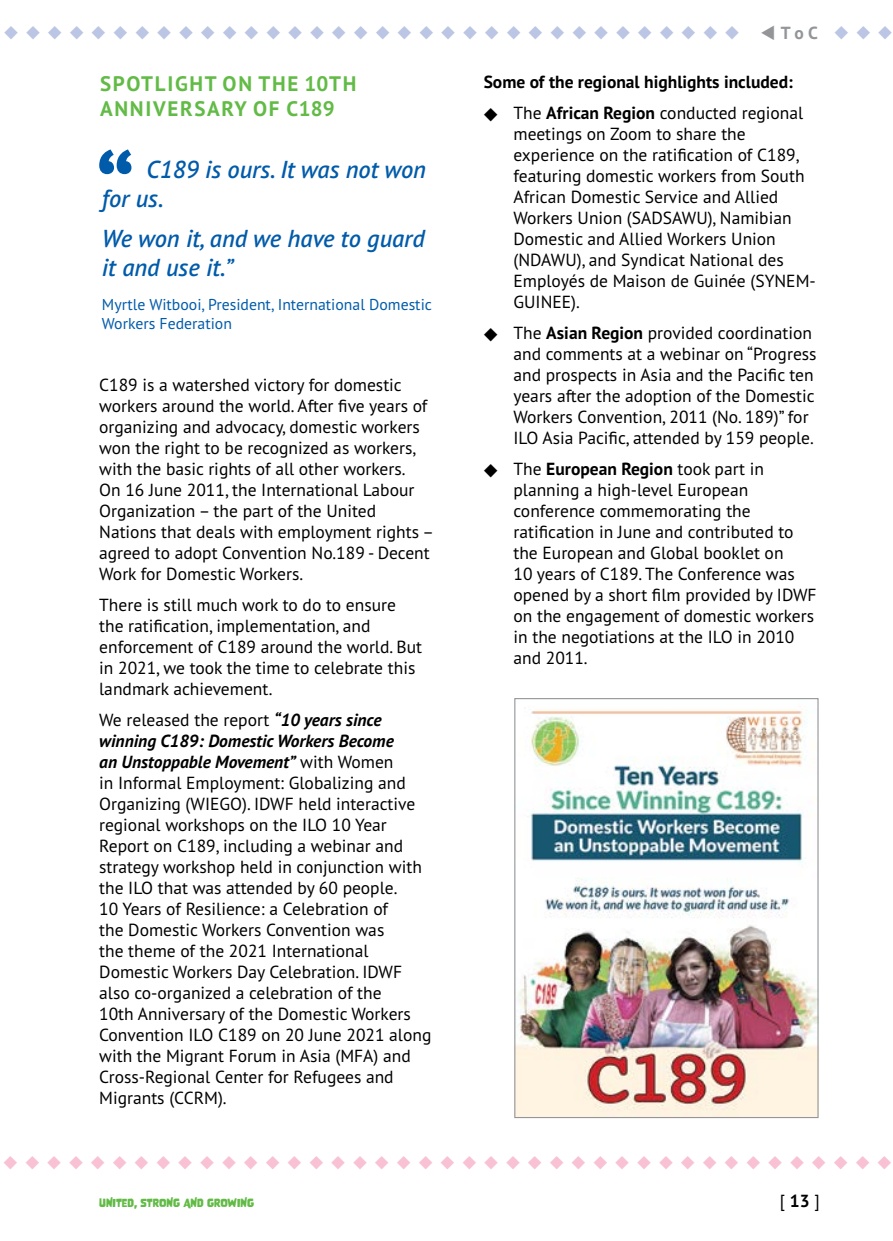
<style>
.page{position:relative;width:893px;height:1241px;background:#fff}
.page>*{position:absolute;margin:0;border:0;box-sizing:border-box;transform-origin:0 0}
.t1{font:italic 600 24.5px/29.4px "PT Sans Pro";color:#005baa}
.t2{font:700 21px/25.2px "PT Sans Pro";letter-spacing:.08em;color:#62bb46}
.t3{font:17.5px/21px "PT Sans Pro";color:#000}
.t4{font:700 17.5px "PT Sans Pro";color:#000}
.t5{font:700 17.5px "PT Sans Pro";color:#939598}
.t6{font:15.75px/18.9px "PT Sans Pro";color:#005baa}
.t7{font:14px "Zapf Dingbats IT Cby BT";color:#f9c1d4}
.t8{font:14px "Zapf Dingbats IT Cby BT";color:#bbc5e4}
.t9{font:10.5px "Nove";color:#62bb46}
.s1{font-weight:700;font-style:italic}
.s2{font-weight:700}
</style>
<div class="page">
<img style="left:516px;top:710px;width:301px;height:405px">
<div style="left:514px;top:698px;width:305px;height:419px;border:1px solid #939598"></div>
<svg style="left:99px;top:149px;width:32px;height:25px"></svg>
<p class="t5" style="left:760px;top:21px;width:59px">▼ T o C</p>
<p class="t8" style="left:4px;top:26px;width:889px">◆ ◆ ◆ ◆ ◆ ◆ ◆ ◆ ◆ ◆ ◆ ◆ ◆ ◆ ◆ ◆ ◆ ◆ ◆ ◆ ◆ ◆ ◆ ◆ ◆ ◆ ◆ ◆ ◆ ◆ ◆ ◆ ◆ ◆ ◆ ◆ ◆ ◆ ◆ ◆ ◆</p>
<p class="t2" style="left:100px;top:70px;width:258px">SPOTLIGHT ON THE 10TH<br>ANNIVERSARY OF C189</p>
<h1 class="t1" style="left:102px;top:154px;width:326px;text-indent:45px">C189 is ours. It was not won for us.</h1>
<h1 class="t1" style="left:102px;top:223px;width:325px">We won it, and we have to guard it and use it.”</h1>
<p class="t6" style="left:102px;top:294px;width:332px">Myrtle Witbooi, President, International Domestic<br>Workers Federation</p>
<p class="t3" style="left:99px;top:373px;width:336px">C189 is a watershed victory for domestic workers around the world. After five years of organizing and advocacy, domestic workers won the right to be recognized as workers, with the basic rights of all other workers.<br>On 16 June 2011, the International Labour Organization – the part of the United Nations that deals with employment rights – agreed to adopt Convention No.189 - Decent Work for Domestic Workers.</p>
<p class="t3" style="left:99px;top:593px;width:324px">There is still much work to do to ensure the ratification, implementation, and enforcement of C189 around the world. But in 2021, we took the time to celebrate this landmark achievement.</p>
<p class="t3" style="left:99px;top:708px;width:334px">We released the report <span class="s1">“10 years since winning C189: Domestic Workers Become<br>an Unstoppable Movement”</span> with Women<br>in Informal Employment: Globalizing and Organizing (WIEGO). IDWF held interactive regional workshops on the ILO 10 Year Report on C189, including a webinar and strategy workshop held in conjunction with the ILO that was attended by 60 people.<br>10 Years of Resilience: a Celebration of<br>the Domestic Workers Convention was<br>the theme of the 2021 International Domestic Workers Day Celebration. IDWF also co-organized a celebration of the<br>10th Anniversary of the Domestic Workers Convention ILO C189 on 20 June 2021 along with the Migrant Forum in Asia (MFA) and Cross-Regional Center for Refugees and Migrants (CCRM).</p>
<p class="t4" style="left:484px;top:70px;width:311px">Some of the regional highlights included:</p>
<p class="t3" style="left:513px;top:102px;width:304px;text-indent:-30px">◆ The <span class="s2">African Region</span> conducted regional meetings on Zoom to share the experience on the ratification of C189, featuring domestic workers from South African Domestic Service and Allied Workers Union (SADSAWU), Namibian Domestic and Allied Workers Union (NDAWU), and Syndicat National des Employés de Maison de Guinée (SYNEM-GUINEE).</p>
<p class="t3" style="left:513px;top:322px;width:305px;text-indent:-30px">◆ The <span class="s2">Asian Region</span> provided coordination and comments at a webinar on “Progress and prospects in Asia and the Pacific ten years after the adoption of the Domestic Workers Convention, 2011 (No. 189)” for ILO Asia Pacific, attended by 159 people.</p>
<p class="t3" style="left:513px;top:458px;width:305px;text-indent:-30px">◆ The <span class="s2">European Region</span> took part in planning a high-level European conference commemorating the ratification in June and contributed to the European and Global booklet on<br>10 years of C189. The Conference was opened by a short film provided by IDWF on the engagement of domestic workers in the negotiations at the ILO in 2010 and 2011.</p>
<p class="t7" style="left:4px;top:1155px;width:889px">◆ ◆ ◆ ◆ ◆ ◆ ◆ ◆ ◆ ◆ ◆ ◆ ◆ ◆ ◆ ◆ ◆ ◆ ◆ ◆ ◆ ◆ ◆ ◆ ◆ ◆ ◆ ◆ ◆ ◆ ◆ ◆ ◆ ◆ ◆ ◆ ◆ ◆ ◆ ◆ ◆</p>
<p class="t9" style="left:99px;top:1196px;width:156px">UNITED, STRONG AND GROWING</p>
<p class="t3" style="left:780px;top:1189px;width:41px">[ <span class="s2">13</span> ]</p>
</div>
